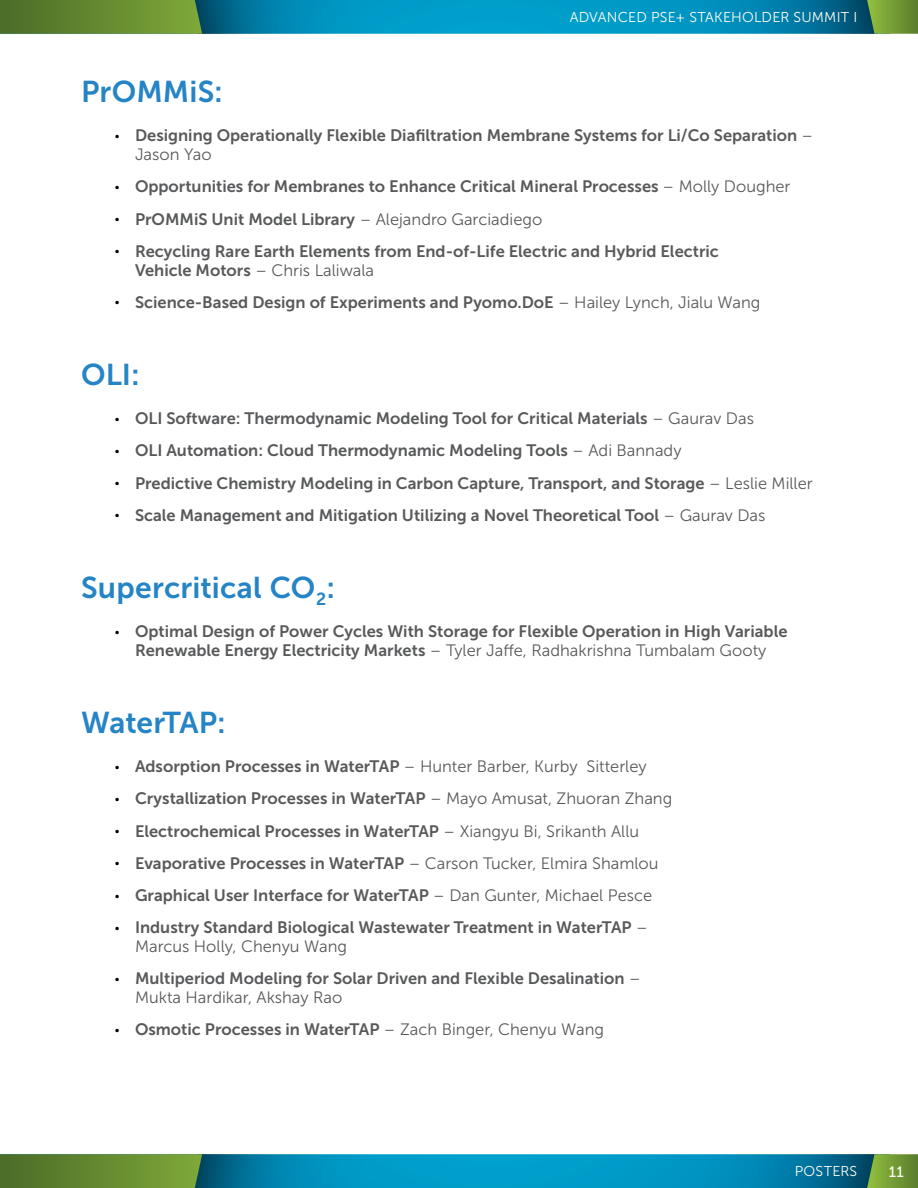
<style>
.page{position:relative;width:918px;height:1188px;background:#fff}
.page>*{position:absolute;margin:0;border:0;box-sizing:border-box;transform-origin:0 0}
.t1{font:30px "Museo Sans 700";letter-spacing:.005em;color:#2484c6}
.t2{font:16.5px "Museo Sans 700";color:#58595b}
.t3{font:16.5px "Museo Sans 300";color:#58595b}
.t4{font:15px "Museo Sans 500";color:#fffef6}
.t5{font:14.25px "Museo Sans 300";letter-spacing:.015em;color:#fffef2}
.s1{font-family:"Museo Sans 300";font-size:12px;color:#000101}
.s2{font-family:"Museo Sans 300"}
.s3{font-family:"Museo Sans 700"}
</style>
<div class="page">
<svg style="left:0;top:0;width:918px;height:34px;background:#1c8c93"></svg>
<svg style="left:0;top:1154px;width:918px;height:34px;background:#1c8c93"></svg>
<p class="t5" style="left:570px;top:10px;width:286px">ADVANCED PSE+ STAKEHOLDER SUMMIT I</p>
<h1 class="t1" style="left:81px;top:75px;width:143px">PrOMMiS:</h1>
<p class="t2" style="left:115px;top:126px;width:700px"><span class="s1">•</span> Designing Operationally Flexible Diafiltration Membrane Systems for Li/Co Separation <span class="s2">–</span></p>
<p class="t3" style="left:135px;top:145px;width:78px">Jason Yao</p>
<p class="t2" style="left:115px;top:177px;width:677px"><span class="s1">•</span> Opportunities for Membranes to Enhance Critical Mineral Processes <span class="s2">– Molly Dougher</span></p>
<p class="t2" style="left:115px;top:210px;width:429px"><span class="s1">•</span> PrOMMiS Unit Model Library <span class="s2">– Alejandro Garciadiego</span></p>
<p class="t2" style="left:115px;top:242px;width:606px"><span class="s1">•</span> Recycling Rare Earth Elements from End-of-Life Electric and Hybrid Electric</p>
<p class="t3" style="left:135px;top:261px;width:241px"><span class="s3">Vehicle Motors</span> – Chris Laliwala</p>
<p class="t2" style="left:115px;top:293px;width:647px"><span class="s1">•</span> Science-Based Design of Experiments and Pyomo.DoE <span class="s2">– Hailey Lynch, Jialu Wang</span></p>
<h1 class="t1" style="left:81px;top:358px;width:60px">OLI:</h1>
<p class="t2" style="left:115px;top:409px;width:641px"><span class="s1">•</span> OLI Software: Thermodynamic Modeling Tool for Critical Materials <span class="s2">– Gaurav Das</span></p>
<p class="t2" style="left:115px;top:441px;width:568px"><span class="s1">•</span> OLI Automation: Cloud Thermodynamic Modeling Tools <span class="s2">– Adi Bannady</span></p>
<p class="t2" style="left:115px;top:474px;width:699px"><span class="s1">•</span> Predictive Chemistry Modeling in Carbon Capture, Transport, and Storage <span class="s2">– Leslie Miller</span></p>
<p class="t2" style="left:115px;top:506px;width:652px"><span class="s1">•</span> Scale Management and Mitigation Utilizing a Novel Theoretical Tool <span class="s2">– Gaurav Das</span></p>
<h1 class="t1" style="left:81px;top:571px;width:256px">Supercritical CO<sub>2</sub>:</h1>
<p class="t2" style="left:115px;top:622px;width:674px"><span class="s1">•</span> Optimal Design of Power Cycles With Storage for Flexible Operation in High Variable</p>
<p class="t3" style="left:135px;top:641px;width:633px"><span class="s3">Renewable Energy Electricity Markets</span> – Tyler Jaffe, Radhakrishna Tumbalam Gooty</p>
<h1 class="t1" style="left:81px;top:706px;width:146px">WaterTAP:</h1>
<p class="t2" style="left:115px;top:757px;width:534px"><span class="s1">•</span> Adsorption Processes in WaterTAP <span class="s2">– Hunter Barber, Kurby Sitterley</span></p>
<p class="t2" style="left:115px;top:789px;width:559px"><span class="s1">•</span> Crystallization Processes in WaterTAP <span class="s2">– Mayo Amusat, Zhuoran Zhang</span></p>
<p class="t2" style="left:115px;top:822px;width:526px"><span class="s1">•</span> Electrochemical Processes in WaterTAP <span class="s2">– Xiangyu Bi, Srikanth Allu</span></p>
<p class="t2" style="left:115px;top:854px;width:545px"><span class="s1">•</span> Evaporative Processes in WaterTAP <span class="s2">– Carson Tucker, Elmira Shamlou</span></p>
<p class="t2" style="left:115px;top:886px;width:539px"><span class="s1">•</span> Graphical User Interface for WaterTAP <span class="s2">– Dan Gunter, Michael Pesce</span></p>
<p class="t2" style="left:115px;top:918px;width:535px"><span class="s1">•</span> Industry Standard Biological Wastewater Treatment in WaterTAP <span class="s2">–</span></p>
<p class="t3" style="left:135px;top:937px;width:214px">Marcus Holly, Chenyu Wang</p>
<p class="t2" style="left:115px;top:969px;width:527px"><span class="s1">•</span> Multiperiod Modeling for Solar Driven and Flexible Desalination <span class="s2">–</span></p>
<p class="t3" style="left:135px;top:988px;width:209px">Mukta Hardikar, Akshay Rao</p>
<p class="t2" style="left:115px;top:1020px;width:491px"><span class="s1">•</span> Osmotic Processes in WaterTAP <span class="s2">– Zach Binger, Chenyu Wang</span></p>
<p class="t5" style="left:795px;top:1164px;width:19px">Posters</p>
<p class="t4" style="left:889px;top:1163px;width:17px">11</p>
</div>
